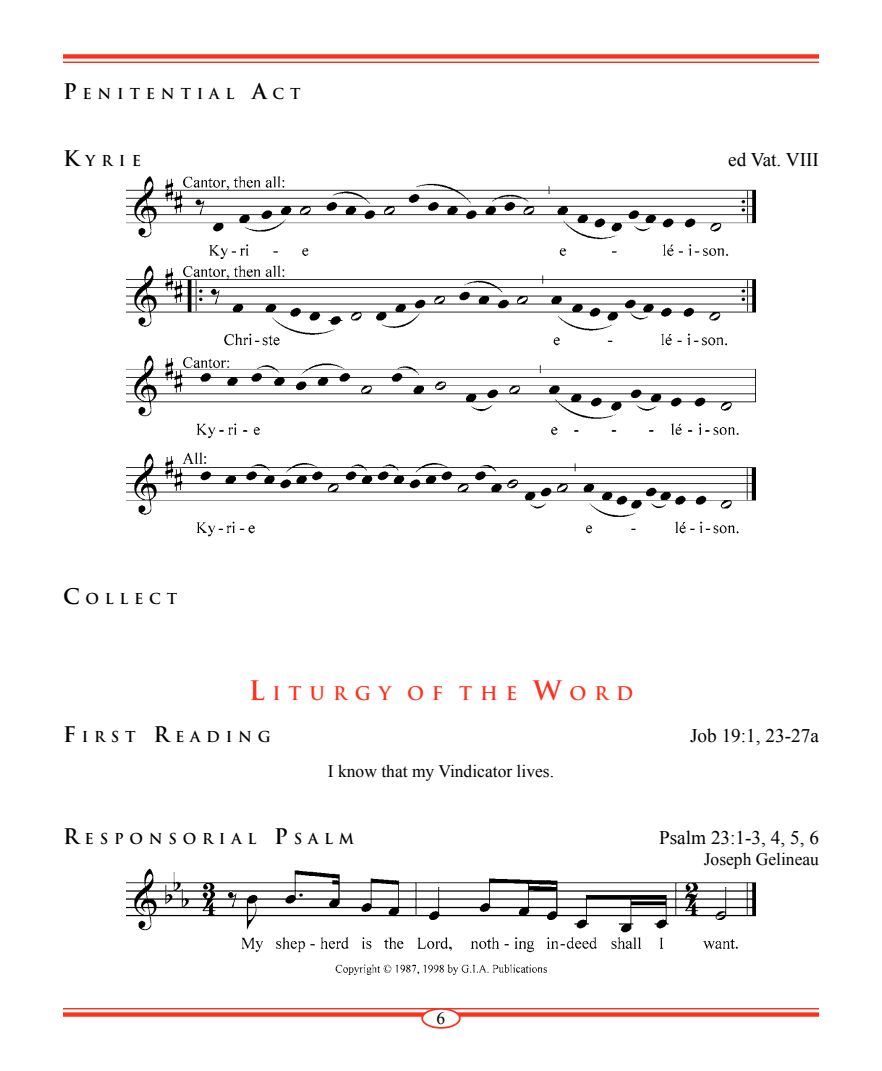
<style>
.page{position:relative;width:882px;height:1071px;background:#fff}
.page>*{position:absolute;margin:0;border:0;box-sizing:border-box;transform-origin:0 0}
.t1{font:19.25px "Times New Roman";color:#000}
.t2{font:700 18.38px "Trajan";letter-spacing:.43em;color:#fe2f1b}
.t3{font:17.5px "Times New Roman";color:#000}
.t4{font:700 14.7px "Trajan";letter-spacing:.395em;color:#000}
.s1{font-size:21px}
.s2{font-size:26.25px}
</style>
<div class="page">
<div style="left:63px;top:54px;width:756px;height:5px;background:#fe2f1b"></div>
<hr style="left:63px;top:62px;width:756px;height:1px;background:#fe2f1b">
<img style="left:126px;top:176px;width:630px;height:361px">
<img style="left:126px;top:868px;width:630px;height:106px">
<hr style="left:63px;top:1008px;width:756px;height:1px;background:#fe2f1b">
<div style="left:63px;top:1012px;width:756px;height:5px;background:#fe2f1b"></div>
<div style="left:422px;top:1009px;width:38px;height:19px;background:#fff;border-radius:50%"></div>
<div style="left:421px;top:1008px;width:40px;height:21px;border:2px solid #fe2f1b;border-radius:50%"></div>
<p class="t4" style="left:63px;top:84px;width:239px"><span class="s1">P</span>ENITENTIAL <span class="s1">A</span>CT</p>
<p class="t4" style="left:63px;top:151px;width:80px"><span class="s1">K</span>YRIE</p>
<h1 class="t1" style="left:728px;top:146px;width:92px">ed Vat. VIII</h1>
<p class="t4" style="left:63px;top:590px;width:116px"><span class="s1">C</span> OLLECT</p>
<p class="t2" style="left:249px;top:682px;width:386px"><span class="s2">L</span> ITURGY OF THE <span class="s2">W</span> ORD</p>
<p class="t4" style="left:63px;top:728px;width:208px"><span class="s1">F</span> IRS T <span class="s1">R</span>EADING</p>
<h1 class="t1" style="left:690px;top:723px;width:130px">Job 19:1, 23-27a</h1>
<p class="t3" style="left:328px;top:760px;width:228px">I know that my Vindicator lives.</p>
<p class="t4" style="left:63px;top:830px;width:49px"><span class="s1">R</span>ESP</p>
<p class="t4" style="left:129px;top:830px;width:226px">ONS ORIAL <span class="s1">P</span>S ALM</p>
<h1 class="t1" style="left:659px;top:825px;width:161px">Psalm 23:1-3, 4, 5, 6</h1>
<p class="t3" style="left:704px;top:848px;width:117px">Joseph Gelineau</p>
<p class="t3" style="left:437px;top:1007px;width:10px">6</p>
</div>
